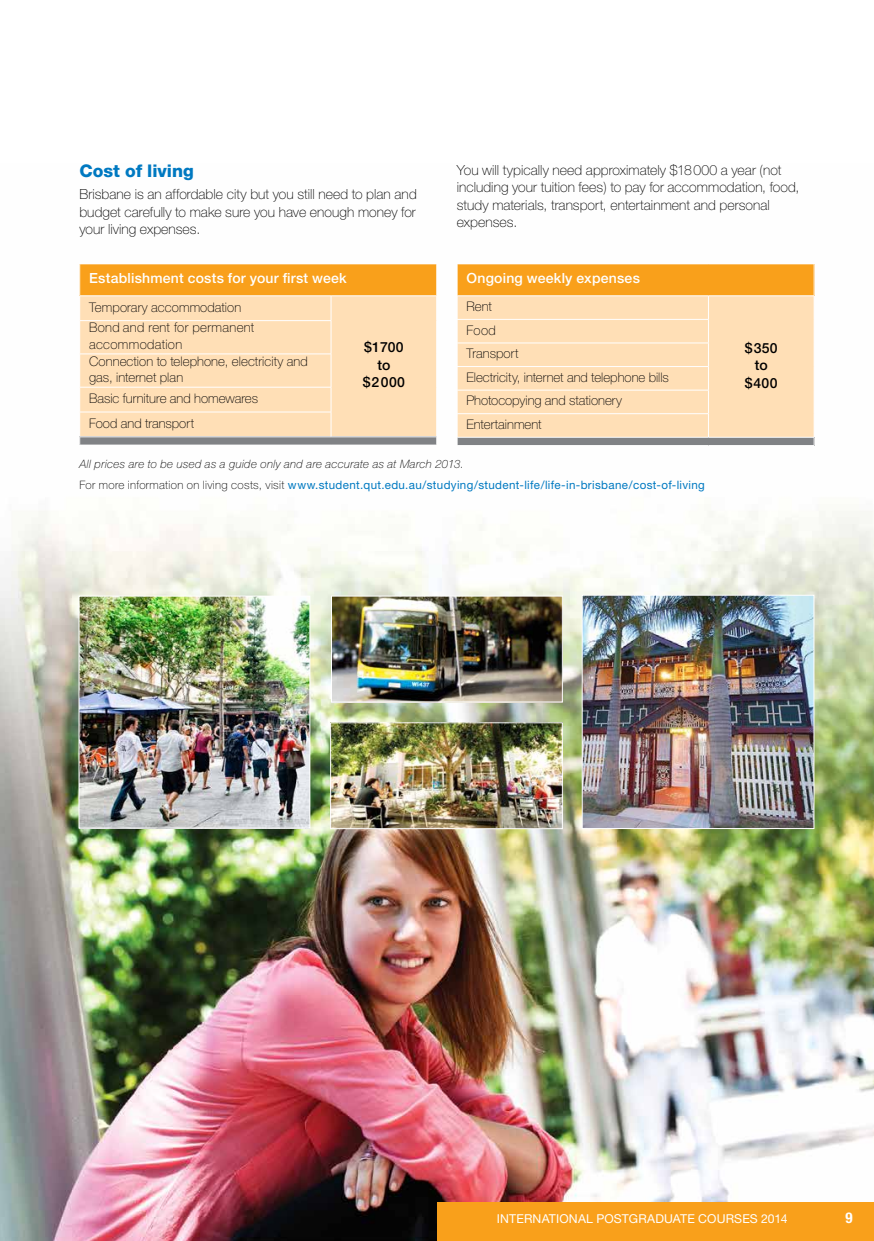
<style>
.page{position:relative;width:874px;height:1241px;background:#fff}
.page>*{position:absolute;margin:0;border:0;box-sizing:border-box;transform-origin:0 0}
.t1{font:800 17.5px "Helvetica Neue";color:#0079c1}
.t2{font:700 condensed 14.88px "Helvetica Neue";color:#fff}
.t3{font:100 14px/17.5px "Helvetica Neue";letter-spacing:.005em;color:#000;text-align:justify}
.t4{font:500 14px "Helvetica Neue";letter-spacing:.015em;color:#fff}
.t5{font:500 14px/17.5px "Helvetica Neue";letter-spacing:.02em;color:#000;text-align:center}
.t6{font:100 13.3px/23.6px "Helvetica Neue";letter-spacing:.005em;color:#000}
.t7{font:12.25px "Helvetica Neue";letter-spacing:.015em;color:#fff}
.t8{font:11.55px/20.7px "Helvetica Neue";letter-spacing:.03em;color:#0079c1}
.s1{font-weight:100;font-style:italic;color:#000}
.s2{font-weight:100;color:#000}
</style>
<div class="page">
<img style="left:0;top:264px;width:873px;height:976px">
<img style="left:583px;top:596px;width:229px;height:230px">
<div style="left:581px;top:594px;width:233px;height:234px;border:1px solid #fff"></div>
<img style="left:332px;top:724px;width:228px;height:103px">
<div style="left:330px;top:722px;width:232px;height:107px;border:1px solid #fff"></div>
<img style="left:333px;top:597px;width:227px;height:103px">
<div style="left:331px;top:595px;width:231px;height:107px;border:1px solid #fff"></div>
<img style="left:80px;top:597px;width:228px;height:229px">
<div style="left:78px;top:595px;width:232px;height:233px;border:1px solid #fff"></div>
<div style="left:80px;top:264px;width:356px;height:32px;background:#f9a01b"></div>
<div style="left:80px;top:296px;width:356px;height:140px;background:#ffdfb6"></div>
<div style="left:80px;top:437px;width:356px;height:8px;background:#808285"></div>
<hr style="left:79px;top:436px;width:252px;height:1px;background:#fff">
<hr style="left:331px;top:436px;width:106px;height:1px;background:#fff">
<hr style="left:79px;top:445px;width:252px;height:1px;background:#fff">
<hr style="left:331px;top:445px;width:106px;height:1px;background:#fff">
<svg style="left:79px;top:296px;width:1px;height:24px"></svg>
<svg style="left:436px;top:296px;width:1px;height:24px"></svg>
<hr style="left:436px;top:320px;width:1px;height:34px;background:#fff">
<hr style="left:436px;top:354px;width:1px;height:33px;background:#fff">
<svg style="left:436px;top:387px;width:1px;height:58px"></svg>
<hr style="left:79px;top:321px;width:1px;height:32px;background:#fff">
<hr style="left:79px;top:354px;width:1px;height:33px;background:#fff">
<svg style="left:79px;top:388px;width:1px;height:57px"></svg>
<hr style="left:79px;top:264px;width:1px;height:31px;background:#fff">
<svg style="left:330px;top:296px;width:1px;height:24px"></svg>
<hr style="left:436px;top:264px;width:1px;height:31px;background:#fff">
<hr style="left:330px;top:321px;width:1px;height:32px;background:#fff">
<hr style="left:330px;top:354px;width:1px;height:33px;background:#fff">
<svg style="left:330px;top:388px;width:1px;height:48px"></svg>
<hr style="left:79px;top:320px;width:252px;height:1px;background:#fff">
<hr style="left:79px;top:353px;width:252px;height:1px;background:#fff">
<hr style="left:79px;top:387px;width:252px;height:1px;background:#fff">
<hr style="left:79px;top:411px;width:252px;height:1px;background:#fff">
<hr style="left:79px;top:295px;width:252px;height:1px;background:#fff">
<hr style="left:331px;top:295px;width:106px;height:1px;background:#fff">
<div style="left:457px;top:264px;width:356px;height:32px;background:#f9a01b"></div>
<div style="left:457px;top:296px;width:356px;height:141px;background:#ffdfb6"></div>
<div style="left:457px;top:437px;width:356px;height:8px;background:#808285"></div>
<hr style="left:456px;top:437px;width:252px;height:1px;background:#fff">
<hr style="left:708px;top:437px;width:106px;height:1px;background:#fff">
<hr style="left:456px;top:445px;width:252px;height:1px;background:#fff">
<hr style="left:708px;top:445px;width:106px;height:1px;background:#fff">
<hr style="left:456px;top:413px;width:252px;height:1px;background:#fff">
<svg style="left:813px;top:296px;width:1px;height:149px"></svg>
<svg style="left:456px;top:296px;width:1px;height:149px"></svg>
<svg style="left:707px;top:296px;width:1px;height:141px"></svg>
<hr style="left:456px;top:264px;width:1px;height:31px;background:#fff">
<hr style="left:813px;top:264px;width:1px;height:31px;background:#fff">
<hr style="left:456px;top:319px;width:252px;height:1px;background:#fff">
<hr style="left:456px;top:342px;width:252px;height:1px;background:#fff">
<hr style="left:456px;top:366px;width:252px;height:1px;background:#fff">
<hr style="left:456px;top:390px;width:252px;height:1px;background:#fff">
<hr style="left:456px;top:295px;width:252px;height:1px;background:#fff">
<hr style="left:708px;top:295px;width:106px;height:1px;background:#fff">
<div style="left:437px;top:1201px;width:436px;height:39px;background:#f9a01b"></div>
<p class="t1" style="left:79px;top:160px;width:116px">Cost of living</p>
<p class="t3" style="left:79px;top:186px;width:338px">Brisbane is an affordable city but you still need to plan and budget carefully to make sure you have enough money for your living expenses.</p>
<p class="t4" style="left:89px;top:270px;width:259px">Establishment costs for your first week</p>
<p class="t6" style="left:89px;top:295px;width:154px">Temporary accommodation</p>
<p class="t3" style="left:456px;top:161px;width:344px;text-align:left">You will typically need approximately $18000 a year (not including your tuition fees) to pay for accommodation, food, study materials, transport, entertainment and personal expenses.</p>
<p class="t4" style="left:466px;top:270px;width:175px">Ongoing weekly expenses</p>
<p class="t6" style="left:466px;top:294px;width:27px">Rent</p>
<p class="t6" style="left:89px;top:319px;width:220px;line-height:16.6px">Bond and rent for permanent accommodation<br>Connection to telephone, electricity and gas, internet plan</p>
<p class="t6" style="left:89px;top:386px;width:170px;line-height:24.8px">Basic furniture and homewares<br>Food and transport</p>
<p class="t6" style="left:466px;top:318px;width:204px">Food<br>Transport<br>Electricity, internet and telephone bills<br>Photocopying and stationery<br>Entertainment</p>
<p class="t8" style="left:79px;top:453px;width:626px"><span class="s1">All prices are to be used as a guide only and are accurate as at March 2013.<br></span><span class="s2">For more information on living costs, visit</span> www.student.qut.edu.au/studying/student-life/life-in-brisbane/cost-of-living</p>
<p class="t5" style="left:362px;top:338px;width:44px">$1700 to $2000</p>
<p class="t5" style="left:744px;top:339px;width:34px">$350 to $400</p>
<p class="t7" style="left:496px;top:1211px;width:220px">international Postgraduate COURSES</p>
<p class="t7" style="left:760px;top:1211px;width:28px">2014</p>
<p class="t2" style="left:845px;top:1208px;width:9px">9</p>
<p class="t7" style="left:525px;top:1211px;width:240px">internati onal un derg raduate 2013</p>
</div>
